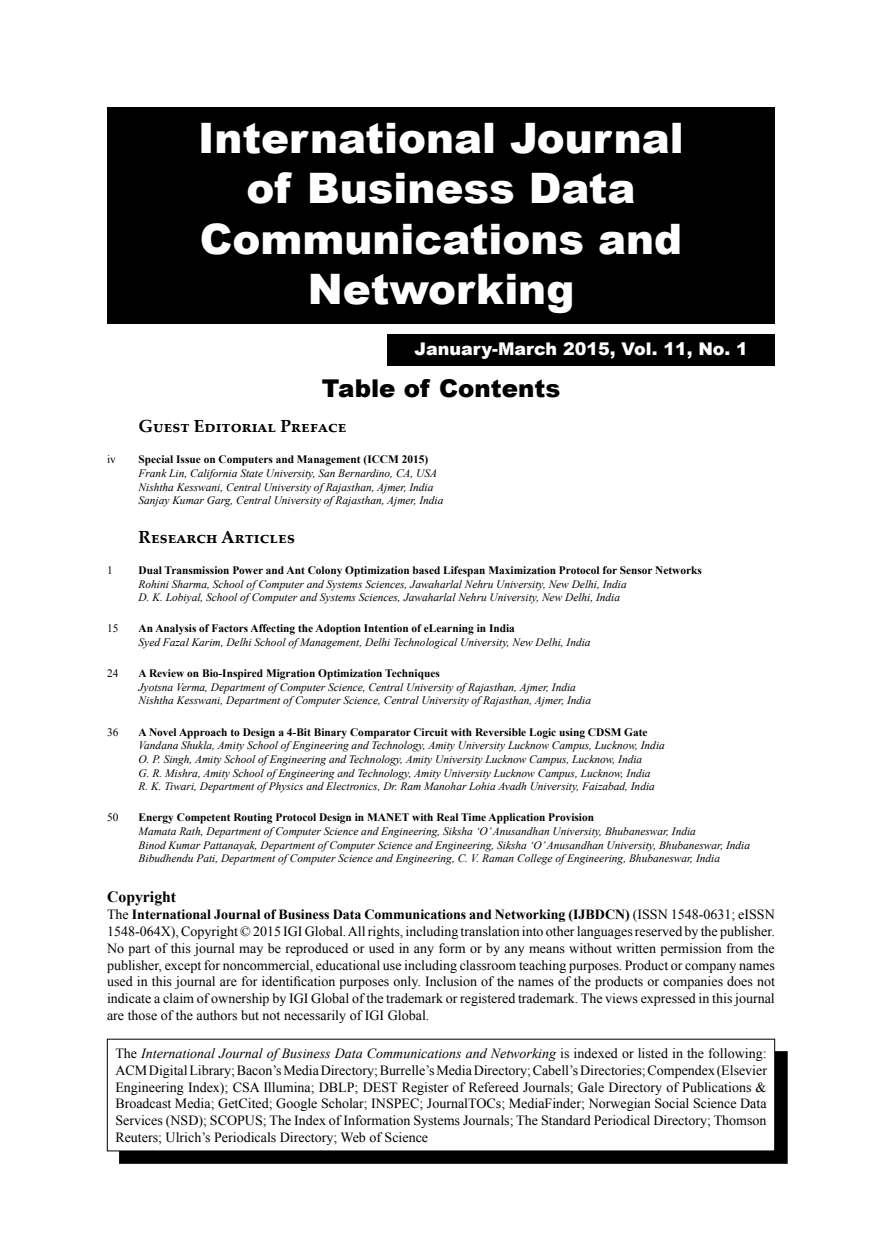
<style>
.page{position:relative;width:882px;height:1260px;background:#fff}
.page>*{position:absolute;margin:0;border:0;box-sizing:border-box;transform-origin:0 0}
.t1{font:900 42px/50.4px "Arial";color:#fff;text-align:center}
.t2{font:900 24.5px "Arial";color:#000}
.t3{font:700 17.5px "Palatino Linotype";color:#000}
.t4{font:900 17.5px "Arial";color:#fff}
.t5{font:700 15.75px "Times New Roman";color:#000}
.t6{font:14px/16.8px "Times New Roman";color:#000;text-align:justify}
.t7{font:italic 11.38px/13.7px "Times New Roman";color:#000}
.t8{font:700 11.38px "Times New Roman";color:#000}
.t9{font:11.38px "Times New Roman";color:#000}
.s1{font-weight:700}
.s2{font-style:italic}
</style>
<div class="page">
<div style="left:119px;top:1051px;width:668px;height:112px;background:#000"></div>
<div style="left:107px;top:1039px;width:668px;height:112px;background:#fff"></div>
<div style="left:387px;top:334px;width:388px;height:32px;background:#000"></div>
<div style="left:107px;top:107px;width:668px;height:216px;background:#000"></div>
<h1 class="t1" style="left:198px;top:111px;width:487px">International Journal of Business Data<br>Communications and<br>Networking</h1>
<h3 class="t4" style="left:415px;top:336px;width:335px">January-March 2015, Vol. 11, No. 1</h3>
<h2 class="t2" style="left:322px;top:370px;width:240px">Table of Contents</h2>
<h3 class="t3" style="left:139px;top:414px;width:209px">Guest Editorial Preface</h3>
<p class="t9" style="left:107px;top:452px;width:10px">iv</p>
<p class="t8" style="left:139px;top:452px;width:291px">Special Issue on Computers and Management (ICCM 2015)</p>
<p class="t7" style="left:139px;top:466px;width:306px">Frank Lin, California State University, San Bernardino, CA, USA<br>Nishtha Kesswani, Central University of Rajasthan, Ajmer, India<br>Sanjay Kumar Garg, Central University of Rajasthan, Ajmer, India</p>
<h3 class="t3" style="left:139px;top:524px;width:158px">Research Articles</h3>
<p class="t9" style="left:107px;top:562px;width:7px">1</p>
<p class="t8" style="left:139px;top:562px;width:565px">Dual Transmission Power and Ant Colony Optimization based Lifespan Maximization Protocol for Sensor Networks</p>
<p class="t7" style="left:139px;top:577px;width:490px">Rohini Sharma, School of Computer and Systems Sciences, Jawaharlal Nehru University, New Delhi, India<br>D. K. Lobiyal, School of Computer and Systems Sciences, Jawaharlal Nehru University, New Delhi, India</p>
<p class="t9" style="left:107px;top:621px;width:13px">15</p>
<p class="t8" style="left:139px;top:621px;width:378px">An Analysis of Factors Affecting the Adoption Intention of eLearning in India</p>
<p class="t7" style="left:139px;top:635px;width:453px">Syed Fazal Karim, Delhi School of Management, Delhi Technological University, New Delhi, India</p>
<p class="t9" style="left:107px;top:666px;width:13px">24</p>
<p class="t8" style="left:139px;top:665px;width:303px">A Review on Bio-Inspired Migration Optimization Techniques</p>
<p class="t7" style="left:139px;top:680px;width:454px">Jyotsna Verma, Department of Computer Science, Central University of Rajasthan, Ajmer, India<br>Nishtha Kesswani, Department of Computer Science, Central University of Rajasthan, Ajmer, India</p>
<p class="t9" style="left:107px;top:724px;width:13px">36</p>
<p class="t8" style="left:139px;top:724px;width:511px">A Novel Approach to Design a 4-Bit Binary Comparator Circuit with Reversible Logic using CDSM Gate</p>
<p class="t7" style="left:139px;top:738px;width:528px">Vandana Shukla, Amity School of Engineering and Technology, Amity University Lucknow Campus, Lucknow, India O. P. Singh, Amity School of Engineering and Technology, Amity University Lucknow Campus, Lucknow, India<br>G. R. Mishra, Amity School of Engineering and Technology, Amity University Lucknow Campus, Lucknow, India<br>R. K. Tiwari, Department of Physics and Electronics, Dr. Ram Manohar Lohia Avadh University, Faizabad, India</p>
<p class="t9" style="left:107px;top:810px;width:13px">50</p>
<p class="t8" style="left:139px;top:810px;width:457px">Energy Competent Routing Protocol Design in MANET with Real Time Application Provision</p>
<p class="t7" style="left:139px;top:824px;width:613px">Mamata Rath, Department of Computer Science and Engineering, Siksha ‘O’ Anusandhan University, Bhubaneswar, India<br>Binod Kumar Pattanayak, Department of Computer Science and Engineering, Siksha ‘O’ Anusandhan University, Bhubaneswar, India<br>Bibudhendu Pati, Department of Computer Science and Engineering, C. V. Raman College of Engineering, Bhubaneswar, India</p>
<h3 class="t5" style="left:107px;top:886px;width:71px">Copyright</h3>
<p class="t6" style="left:107px;top:906px;width:669px">The <span class="s1">International Journal of Business Data Communications and Networking (IJBDCN)</span> (ISSN 1548-0631; eISSN 1548-064X), Copyright © 2015 IGI Global. All rights, including translation into other languages reserved by the publisher.<br>No part of this journal may be reproduced or used in any form or by any means without written permission from the publisher, except for noncommercial, educational use including classroom teaching purposes. Product or company names used in this journal are for identification purposes only. Inclusion of the names of the products or companies does not indicate a claim of ownership by IGI Global of the trademark or registered trademark. The views expressed in this journal are those of the authors but not necessarily of IGI Global.</p>
<p class="t6" style="left:115px;top:1045px;width:653px">The <span class="s2">International Journal of Business Data Communications and Networking</span> is indexed or listed in the following:<br>ACM Digital Library; Bacon’s Media Directory; Burrelle’s Media Directory; Cabell’s Directories; Compendex (Elsevier Engineering Index); CSA Illumina; DBLP; DEST Register of Refereed Journals; Gale Directory of Publications &amp; Broadcast Media; GetCited; Google Scholar; INSPEC; JournalTOCs; MediaFinder; Norwegian Social Science Data Services (NSD); SCOPUS; The Index of Information Systems Journals; The Standard Periodical Directory; Thomson Reuters; Ulrich’s Periodicals Directory; Web of Science</p>
</div>
